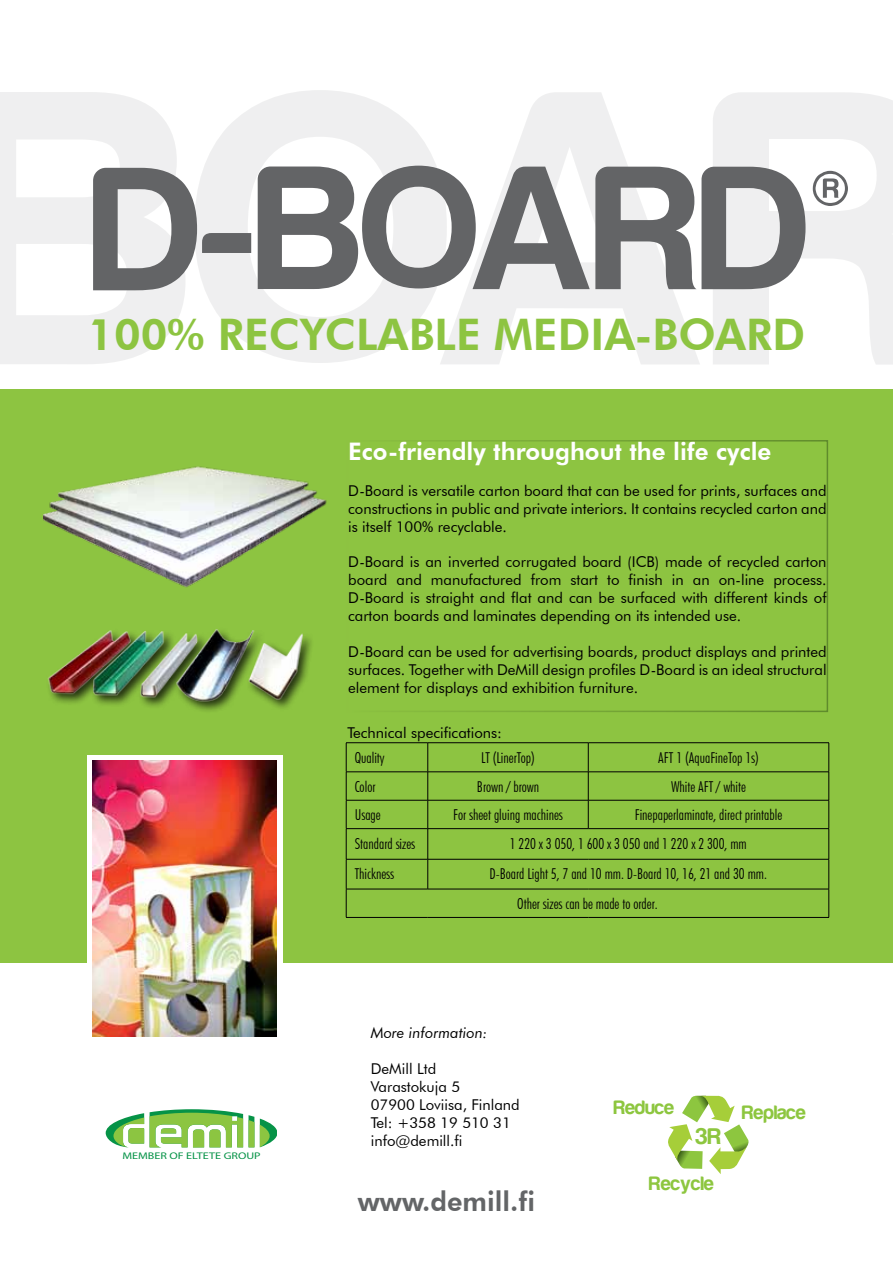
<style>
.page{position:relative;width:893px;height:1263px;background:#fff}
.page>*{position:absolute;margin:0;border:0;box-sizing:border-box;transform-origin:0 0}
.t1{font:700 156.6px "Harabara";color:#636466}
.t2{font:800 43.5px "Futura BT";color:#8dc441}
.t3{font:800 27px "Futura BT";color:#636567}
.t4{font:800 24.15px "Futura BT";color:#fff}
.t5{font:700 23.4px "Harabara";color:#8dc63f}
.t6{font:700 20.1px "Harabara";color:#8dc63f}
.t7{font:15px/18px "Futura BT";color:#000;text-align:justify}
.t8{font:300 condensed 15px/29.7px "Futura BT";color:#000}
.t9{font:italic 15px "Futura BT";color:#000}
.t10{font:9.75px "Myriad Pro";color:#069347;scale:1.25 1}
</style>
<div class="page">
<div style="left:0;top:389px;width:893px;height:573px;background:#8dc441"></div>
<svg style="left:0;top:92px;width:185px;height:272px;fill:#efeff0"></svg>
<svg style="left:204px;top:90px;width:232px;height:273px;fill:#efeff0"></svg>
<svg style="left:440px;top:92px;width:260px;height:272px"></svg>
<svg style="left:713px;top:92px;width:180px;height:272px;fill:#efeff0"></svg>
<img style="left:44px;top:466px;width:283px;height:122px">
<hr style="left:428px;top:742px;width:160px;height:1px;background:#000">
<hr style="left:828px;top:829px;width:1px;height:30px;background:#000">
<hr style="left:428px;top:771px;width:160px;height:1px;background:#000">
<hr style="left:346px;top:800px;width:82px;height:1px;background:#000">
<hr style="left:428px;top:859px;width:160px;height:1px;background:#000">
<hr style="left:588px;top:859px;width:241px;height:1px;background:#000">
<svg style="left:346px;top:890px;width:1px;height:27px"></svg>
<svg style="left:828px;top:890px;width:1px;height:27px"></svg>
<hr style="left:346px;top:917px;width:82px;height:1px;background:#000">
<hr style="left:428px;top:917px;width:160px;height:1px;background:#000">
<hr style="left:588px;top:917px;width:241px;height:1px;background:#000">
<hr style="left:428px;top:889px;width:160px;height:1px;background:#000">
<hr style="left:588px;top:889px;width:241px;height:1px;background:#000">
<hr style="left:828px;top:859px;width:1px;height:30px;background:#000">
<hr style="left:346px;top:859px;width:1px;height:30px;background:#000">
<hr style="left:427px;top:859px;width:1px;height:30px;background:#000">
<hr style="left:346px;top:889px;width:82px;height:1px;background:#000">
<hr style="left:588px;top:800px;width:241px;height:1px;background:#000">
<hr style="left:588px;top:828px;width:241px;height:1px;background:#000">
<hr style="left:428px;top:800px;width:160px;height:1px;background:#000">
<hr style="left:428px;top:828px;width:160px;height:1px;background:#000">
<hr style="left:346px;top:828px;width:82px;height:1px;background:#000">
<hr style="left:346px;top:829px;width:1px;height:30px;background:#000">
<hr style="left:427px;top:829px;width:1px;height:30px;background:#000">
<hr style="left:346px;top:859px;width:82px;height:1px;background:#000">
<hr style="left:588px;top:742px;width:241px;height:1px;background:#000">
<svg style="left:588px;top:743px;width:1px;height:85px"></svg>
<svg style="left:828px;top:743px;width:1px;height:85px"></svg>
<hr style="left:588px;top:771px;width:241px;height:1px;background:#000">
<hr style="left:346px;top:742px;width:82px;height:1px;background:#000">
<svg style="left:346px;top:743px;width:1px;height:85px"></svg>
<svg style="left:427px;top:743px;width:1px;height:85px"></svg>
<hr style="left:346px;top:771px;width:82px;height:1px;background:#000">
<div style="left:87px;top:755px;width:195px;height:287px;background:#fff"></div>
<img style="left:93px;top:760px;width:184px;height:277px">
<img style="left:47px;top:629px;width:265px;height:82px">
<svg style="left:93px;top:168px;width:158px;height:122px"></svg>
<svg style="left:258px;top:166px;width:547px;height:123px"></svg>
<svg style="left:668px;top:1095px;width:81px;height:79px"></svg>
<svg style="left:106px;top:1109px;width:171px;height:38px"></svg>
<h1 class="t1" style="left:813px;top:146px;width:38px">®</h1>
<h2 class="t2" style="left:88px;top:308px;width:719px">100% recyclable media-board</h2>
<h3 class="t4" style="left:348px;top:437px;width:425px">Eco-friendly throughout the life cycle</h3>
<p class="t7" style="left:348px;top:481px;width:480px">D-Board is versatile carton board that can be used for prints, surfaces and constructions in public and private interiors. It contains recycled carton and is itself 100% recyclable.</p>
<p class="t7" style="left:348px;top:553px;width:480px">D-Board is an inverted corrugated board (ICB) made of recycled carton board and manufactured from start to finish in an on-line process.<br>D-Board is straight and flat and can be surfaced with different kinds of carton boards and laminates depending on its intended use.</p>
<p class="t7" style="left:348px;top:643px;width:480px">D-Board can be used for advertising boards, product displays and printed surfaces. Together with DeMill design profiles D-Board is an ideal structural element for displays and exhibition furniture.</p>
<p class="t7" style="left:347px;top:723px;width:156px">Technical specifications:</p>
<p class="t8" style="left:355px;top:742px;width:31px">Quality</p>
<p class="t8" style="left:481px;top:742px;width:55px">LT (LinerTop)</p>
<p class="t8" style="left:658px;top:742px;width:102px">AFT 1 (AquaFineTop 1s)</p>
<p class="t8" style="left:355px;top:771px;width:22px">Color</p>
<p class="t8" style="left:477px;top:771px;width:64px">Brown / brown</p>
<p class="t8" style="left:671px;top:771px;width:76px">White AFT / white</p>
<p class="t8" style="left:355px;top:800px;width:28px">Usage</p>
<p class="t8" style="left:453px;top:800px;width:111px">For sheet gluing machines</p>
<p class="t8" style="left:635px;top:800px;width:149px">Finepaperlaminate, direct printable</p>
<p class="t8" style="left:355px;top:828px;width:62px">Standard sizes</p>
<p class="t8" style="left:510px;top:828px;width:239px">1 220 x 3 050, 1 600 x 3 050 and 1 220 x 2 300, mm</p>
<p class="t8" style="left:355px;top:859px;width:41px">Thickness</p>
<p class="t8" style="left:517px;top:859px;width:251px;text-indent:-28px">D-Board Light 5, 7 and 10 mm. D-Board 10, 16, 21 and 30 mm.<br>Other sizes can be made to order.</p>
<p class="t10" style="left:122px;top:1150px;width:112px">MEMBER OF ELTETE GROUP</p>
<p class="t9" style="left:371px;top:1024px;width:118px">More information:</p>
<p class="t7" style="left:371px;top:1059px;width:151px;text-align:left">DeMill Ltd<br>Varastokuja 5<br>07900 Loviisa, Finland<br>Tel: +358 19 510 31 info@demill.fi</p>
<h3 class="t3" style="left:358px;top:1185px;width:179px">www.demill.fi</h3>
<h3 class="t6" style="left:614px;top:1097px;width:62px">Reduce</h3>
<h3 class="t6" style="left:742px;top:1102px;width:65px">Replace</h3>
<h3 class="t5" style="left:696px;top:1124px;width:27px">3R</h3>
<h3 class="t6" style="left:649px;top:1172px;width:66px">Recycle</h3>
</div>
